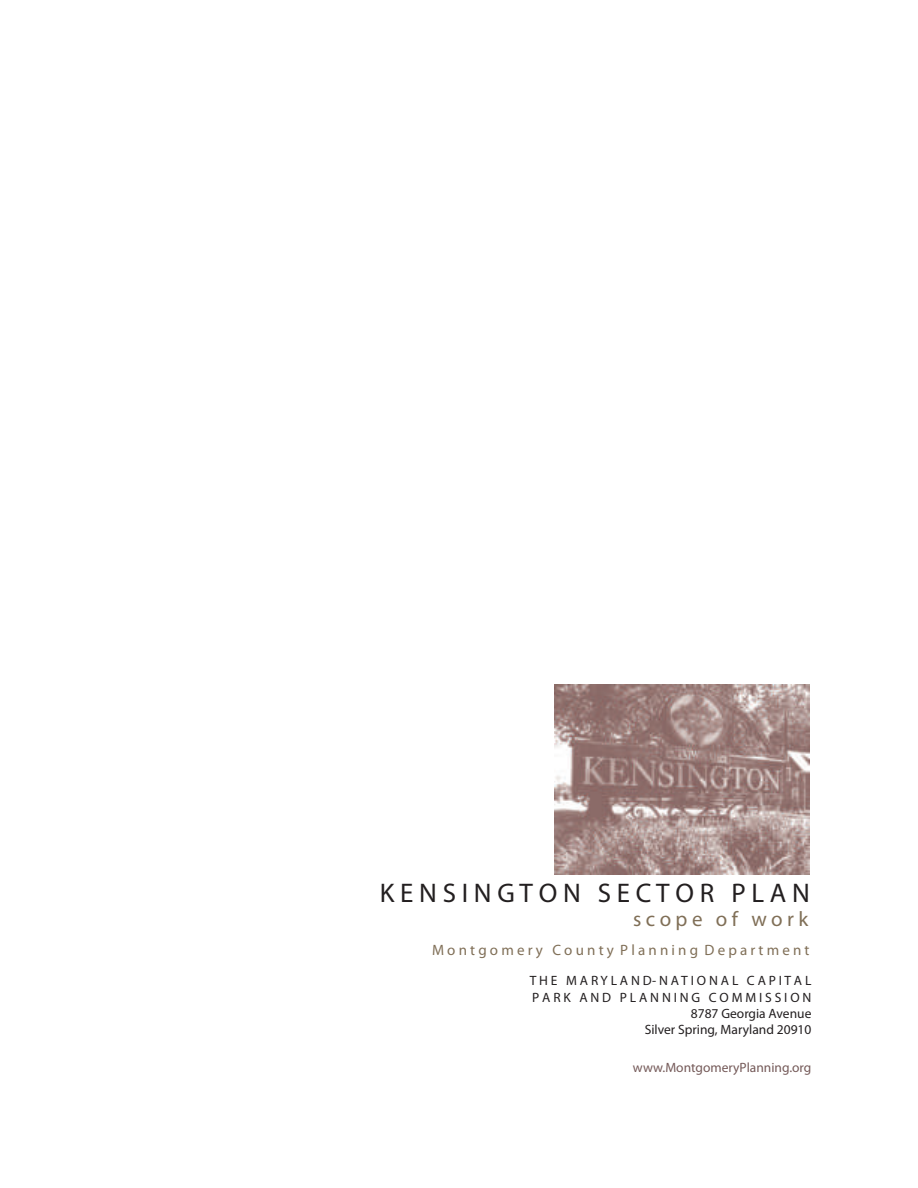
<style>
.page{position:relative;width:918px;height:1188px;background:#fff}
.page>*{position:absolute;margin:0;border:0;box-sizing:border-box;transform-origin:0 0}
.t1{font:27px "Myriad Pro";color:#231f20}
.t2{font:21px "Myriad Pro";color:#806f57}
.t3{font:15px "Myriad Pro";color:#806f57}
.t4{font:13.5px/16.2px "Myriad Pro";color:#231f20;text-align:right}
.t5{font:13.5px "Myriad Pro";color:#745958}
</style>
<div class="page">
<img style="left:554px;top:685px;width:256px;height:190px">
<h1 class="t1" style="left:380px;top:876px;width:432px">K E N S I N G T O N S E C T O R P L A N</h1>
<h2 class="t2" style="left:633px;top:906px;width:177px">s c o p e o f w o r k</h2>
<p class="t3" style="left:432px;top:941px;width:379px">M o n t g o m e r y C o u n t y P l a n n i n g D e p a r t m e n t</p>
<p class="t4" style="left:530px;top:972px;width:283px">T H E M A R Y L A N D- N A T I O N A L C A P I T A L<br>P A R K A N D P L A N N I N G C O M M I S S I O N<br>8787 Georgia Avenue<br>Silver Spring, Maryland 20910</p>
<p class="t5" style="left:633px;top:1059px;width:180px">www.MontgomeryPlanning.org</p>
</div>
